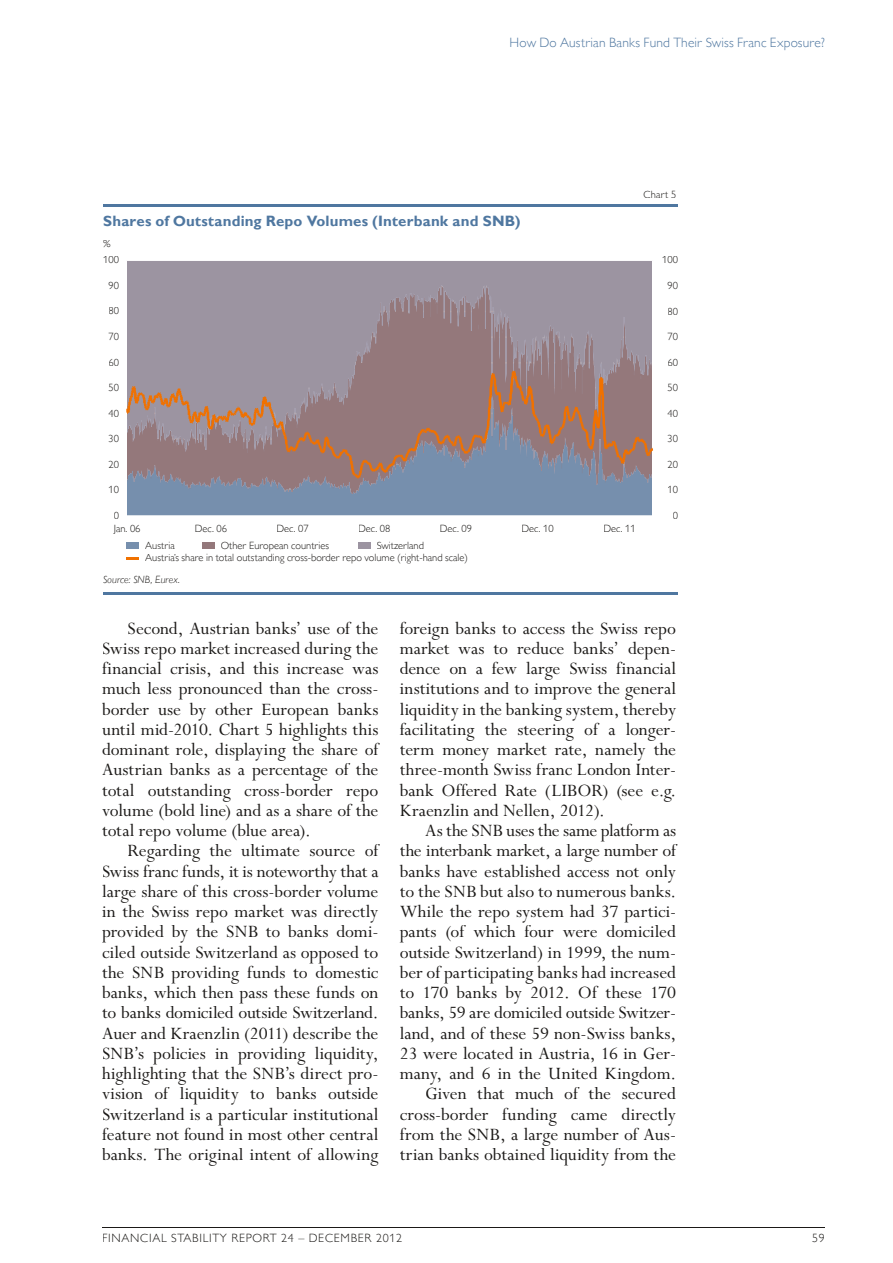
<style>
.page{position:relative;width:893px;height:1263px;background:#fff}
.page>*{position:absolute;margin:0;border:0;box-sizing:border-box;transform-origin:0 0}
.t1{font:19.5px/20.2px "Perpetua Std";color:#1b1917;text-align:justify}
.t2{font:700 15px "Gill Sans MT Pro";letter-spacing:.01em;color:#4f77a0}
.t3{font:300 13.5px "Gill Sans MT Pro";letter-spacing:.01em;color:#4f77a0}
.t4{font:300 12px "Gill Sans MT Pro";letter-spacing:.06em;color:#1b1917}
.t5{font:300 10.5px/12.8px "Gill Sans MT Pro";color:#1b1917}
.t6{font:italic 300 10.5px "Gill Sans MT Pro";letter-spacing:.01em;color:#1b1917}
</style>
<div class="page">
<hr style="left:102px;top:1227px;width:723px;height:1px;background:#1b1917">
<hr style="left:103px;top:204px;width:574px;height:3px;background:#4f77a0">
<hr style="left:103px;top:592px;width:574px;height:2px;background:#4f77a0">
<div style="left:127px;top:542px;width:12px;height:6px;background:#768fad"></div>
<div style="left:202px;top:542px;width:13px;height:6px;background:#94787b"></div>
<div style="left:358px;top:542px;width:13px;height:6px;background:#9c94a1"></div>
<svg style="left:127px;top:557px;width:12px;height:3px"></svg>
<div style="left:127px;top:494px;width:525px;height:21px;background:#768fad"></div>
<svg style="left:127px;top:478px;width:525px;height:16px;background:#7b8ca5"></svg>
<svg style="left:127px;top:261px;width:525px;height:109px;background:#9b8f9b"></svg>
<svg style="left:126px;top:370px;width:527px;height:108px;background:#998081"></svg>
<p class="t3" style="left:510px;top:35px;width:317px">How Do Austrian Banks Fund Their Swiss Franc Exposure?</p>
<p class="t2" style="left:103px;top:212px;width:419px">Shares of Outstanding Repo Volumes (Interbank and SNB)</p>
<p class="t6" style="left:103px;top:237px;width:9px">%</p>
<p class="t5" style="left:103px;top:253px;width:17px">100</p>
<p class="t5" style="left:108px;top:279px;width:12px">90</p>
<p class="t5" style="left:108px;top:304px;width:12px">80</p>
<p class="t5" style="left:108px;top:330px;width:12px">70</p>
<p class="t5" style="left:108px;top:355px;width:12px">60</p>
<p class="t5" style="left:108px;top:381px;width:12px">50</p>
<p class="t5" style="left:108px;top:406px;width:12px">40</p>
<p class="t5" style="left:108px;top:432px;width:12px">30</p>
<p class="t5" style="left:108px;top:457px;width:12px">20</p>
<p class="t5" style="left:108px;top:483px;width:12px">10</p>
<p class="t5" style="left:114px;top:508px;width:7px">0</p>
<p class="t5" style="left:114px;top:522px;width:28px">Jan. 06</p>
<p class="t5" style="left:195px;top:522px;width:34px">Dec. 06</p>
<p class="t5" style="left:276px;top:522px;width:34px">Dec. 07</p>
<p class="t5" style="left:358px;top:522px;width:34px">Dec. 08</p>
<p class="t5" style="left:440px;top:522px;width:34px">Dec. 09</p>
<p class="t5" style="left:522px;top:522px;width:34px">Dec. 10</p>
<p class="t5" style="left:603px;top:522px;width:34px">Dec. 11</p>
<p class="t5" style="left:145px;top:539px;width:31px">Austria</p>
<p class="t5" style="left:221px;top:539px;width:110px">Other European countries</p>
<p class="t5" style="left:145px;top:539px;width:324px;text-indent:232px">Switzerland<br>Austria’s share in total outstanding cross-border repo volume (right-hand scale)</p>
<p class="t6" style="left:103px;top:573px;width:78px">Source: SNB, Eurex.</p>
<p class="t5" style="left:643px;top:188px;width:34px">Chart 5</p>
<p class="t5" style="left:662px;top:253px;width:17px">100</p>
<p class="t5" style="left:667px;top:279px;width:12px">90</p>
<p class="t5" style="left:667px;top:304px;width:12px">80</p>
<p class="t5" style="left:667px;top:330px;width:12px">70</p>
<p class="t5" style="left:667px;top:355px;width:12px">60</p>
<p class="t5" style="left:667px;top:381px;width:12px">50</p>
<p class="t5" style="left:667px;top:406px;width:12px">40</p>
<p class="t5" style="left:667px;top:432px;width:12px">30</p>
<p class="t5" style="left:667px;top:457px;width:12px">20</p>
<p class="t5" style="left:667px;top:483px;width:12px">10</p>
<p class="t5" style="left:673px;top:509px;width:7px">0</p>
<p class="t1" style="left:102px;top:619px;width:278px;text-indent:26px">Second, Austrian banks’ use of the Swiss repo market increased during the financial crisis, and this increase was much less pronounced than the cross&shy;border use by other European banks until mid-2010. Chart 5 highlights this dominant role, displaying the share of Austrian banks as a percentage of the total outstanding cross-border repo volume (bold line) and as a share of the total repo volume (blue area).</p>
<p class="t1" style="left:102px;top:841px;width:278px;text-indent:26px">Regarding the ultimate source of Swiss franc funds, it is noteworthy that a large share of this cross-border volume in the Swiss repo market was directly provided by the SNB to banks domi&shy;ciled outside Switzerland as opposed to the SNB providing funds to domestic banks, which then pass these funds on to banks domiciled outside Switzerland.<br>Auer and Kraenzlin (2011) describe the SNB’s policies in providing liquidity, highlighting that the SNB’s direct pro&shy;vision of liquidity to banks outside Switzerland is a particular institutional feature not found in most other central banks. The original intent of allowing</p>
<p class="t1" style="left:400px;top:619px;width:278px">foreign banks to access the Swiss repo market was to reduce banks’ depen&shy;dence on a few large Swiss financial institutions and to improve the general liquidity in the banking system, thereby facilitating the steering of a longer&shy;term money market rate, namely the three-month Swiss franc London Inter&shy;bank Offered Rate (LIBOR) (see e.g.<br>Kraenzlin and Nellen, 2012).</p>
<p class="t1" style="left:400px;top:821px;width:278px;text-align:right">As the SNB uses the same platform as the interbank market, a large number of banks have established access not only to the SNB but also to numerous banks.<br>While the repo system had 37 partici&shy;pants (of which four were domiciled outside Switzerland) in 1999, the num&shy;ber of participating banks had increased to 170 banks by 2012. Of these 170 banks, 59 are domiciled outside Switzer&shy;land, and of these 59 non-Swiss banks, 23 were located in Austria, 16 in Ger&shy;many, and 6 in the United Kingdom.<br>Given that much of the secured cross-border funding came directly from the SNB, a large number of Aus&shy;trian banks obtained liquidity from the</p>
<p class="t4" style="left:102px;top:1231px;width:302px">FINANCIAL STABILITY REPORT 24 – DECEMBER 2012</p>
<p class="t4" style="left:812px;top:1231px;width:14px">59</p>
</div>
